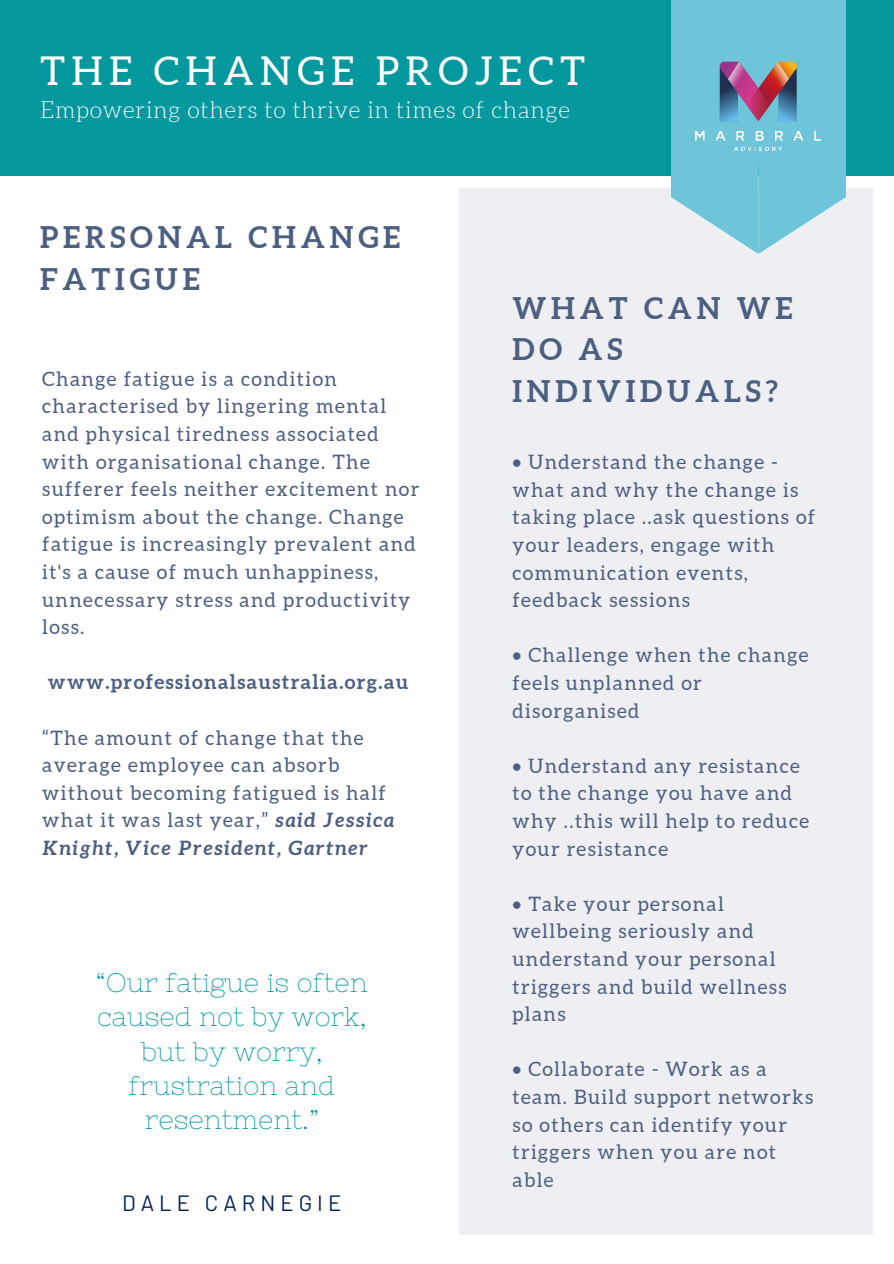
<style>
.page{position:relative;width:894px;height:1264px;background:#fff}
.page>*{position:absolute;margin:0;border:0;box-sizing:border-box;transform-origin:0 0}
.t1{font:39.75px "Aleo";letter-spacing:.16em;color:#fff}
.t2{font:700 29.85px/41.7px "Aleo";letter-spacing:.16em;color:#4d5f81}
.t3{font:26.85px/34px "Nixie One";color:#03989e;text-align:center}
.t4{font:300 23.25px "Aleo";letter-spacing:.03em;color:#fff}
.t5{font:22.05px "Barlow";letter-spacing:.23em;color:#00205b}
.t6{font:19.8px/27.6px "Aleo";letter-spacing:.07em;color:#4d5f81}
.t7{font:700 19.8px "Aleo";letter-spacing:.07em;color:#4d5f81}
.s1{font-weight:700;font-style:italic}
</style>
<div class="page">
<div style="left:0;top:0;width:893px;height:176px;background:#03989e"></div>
<div style="left:459px;top:188px;width:412px;height:1046px;background:#eeeff3"></div>
<div style="left:671px;top:0;width:174px;height:163px;background:#6ec4d8"></div>
<svg style="left:671px;top:163px;width:174px;height:91px"></svg>
<img style="left:695px;top:62px;width:125px;height:89px">
<p class="t1" style="left:40px;top:48px;width:546px">THE CHANGE PROJECT</p>
<p class="t4" style="left:40px;top:97px;width:531px">Empowering others to thrive in times of change</p>
<p class="t2" style="left:40px;top:216px;width:361px">PERSONAL CHANGE<br>FATIGUE</p>
<p class="t6" style="left:42px;top:365px;width:378px">Change fatigue is a condition characterised by lingering mental and physical tiredness associated with organisational change. The sufferer feels neither excitement nor optimism about the change. Change fatigue is increasingly prevalent and it's a cause of much unhappiness, unnecessary stress and productivity loss.</p>
<p class="t7" style="left:48px;top:670px;width:362px">www.professionalsaustralia.org.au</p>
<p class="t6" style="left:42px;top:723px;width:353px">“The amount of change that the average employee can absorb without becoming fatigued is half what it was last year,” <span class="s1">said Jessica<br>Knight, Vice President, Gartner</span></p>
<p class="t3" style="left:96px;top:965px;width:273px">“Our fatigue is often caused not by work, but by worry, frustration and resentment.”</p>
<p class="t5" style="left:122px;top:1188px;width:221px">DALE CARNEGIE</p>
<p class="t2" style="left:512px;top:287px;width:281px">WHAT CAN WE<br>DO AS<br>INDIVIDUALS?</p>
<p class="t6" style="left:512px;top:448px;width:304px">• Understand the change - what and why the change is taking place ..ask questions of your leaders, engage with communication events, feedback sessions</p>
<p class="t6" style="left:512px;top:641px;width:297px">• Challenge when the change feels unplanned or disorganised</p>
<p class="t6" style="left:512px;top:751px;width:298px">• Understand any resistance to the change you have and why ..this will help to reduce your resistance</p>
<p class="t6" style="left:512px;top:889px;width:275px">• Take your personal wellbeing seriously and understand your personal triggers and build wellness plans</p>
<p class="t6" style="left:512px;top:1055px;width:302px">• Collaborate - Work as a team. Build support networks so others can identify your triggers when you are not able</p>
</div>
